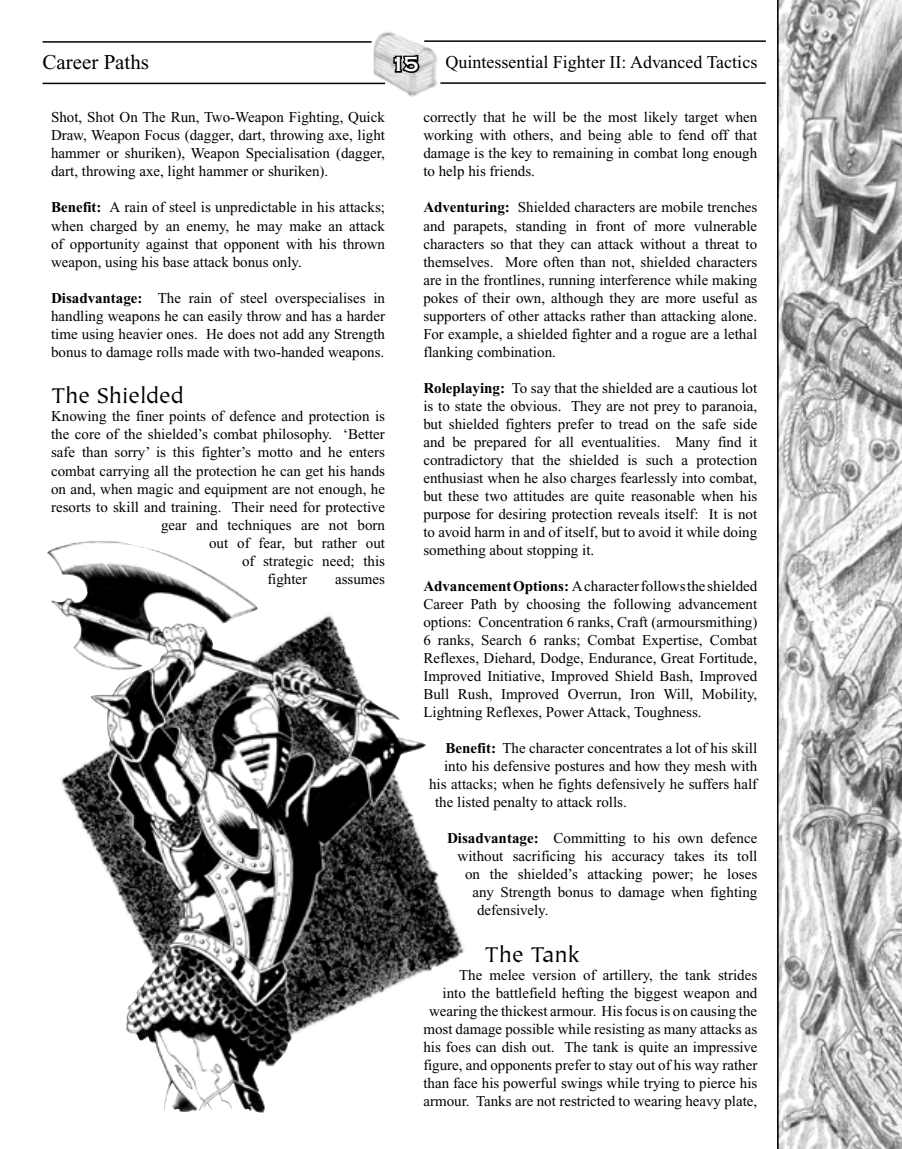
<style>
.page{position:relative;width:902px;height:1149px;background:#fff}
.page>*{position:absolute;margin:0;border:0;box-sizing:border-box;transform-origin:0 0}
.t1{font:24px "Tiepolo";color:#000}
.t2{font:21px "Times New Roman";color:#000}
.t3{font:700 21px "Copperplate Gothic";color:#fff}
.t4{font:18px "Times New Roman";color:#000}
.t5{font:15px/18px "Times New Roman";color:#000;text-align:justify}
.s1{font-weight:700}
</style>
<div class="page">
<img style="left:373px;top:32px;width:64px;height:65px">
<hr style="left:424px;top:40px;width:341px;height:2px;background:#000">
<hr style="left:440px;top:82px;width:325px;height:2px;background:#000">
<hr style="left:43px;top:83px;width:342px;height:1px;background:#000">
<hr style="left:43px;top:41px;width:328px;height:2px;background:#000">
<svg style="left:391px;top:53px;width:31px;height:22px"></svg>
<svg style="left:777px;top:0;width:124px;height:1148px"></svg>
<img style="left:56px;top:541px;width:408px;height:571px">
<h2 class="t2" style="left:43px;top:51px;width:108px">Career Paths</h2>
<h2 class="t3" style="left:390px;top:53px;width:30px">15</h2>
<p class="t4" style="left:445px;top:52px;width:313px">Quintessential Fighter II: Advanced Tactics</p>
<p class="t5" style="left:51px;top:108px;width:335px">Shot, Shot On The Run, Two-Weapon Fighting, Quick Draw, Weapon Focus (dagger, dart, throwing axe, light hammer or shuriken), Weapon Specialisation (dagger, dart, throwing axe, light hammer or shuriken).</p>
<p class="t5" style="left:51px;top:198px;width:335px"><span class="s1">Benefit:</span> A rain of steel is unpredictable in his attacks; when charged by an enemy, he may make an attack of opportunity against that opponent with his thrown weapon, using his base attack bonus only.</p>
<p class="t5" style="left:51px;top:288px;width:335px"><span class="s1">Disadvantage:</span> The rain of steel overspecialises in handling weapons he can easily throw and has a harder time using heavier ones. He does not add any Strength bonus to damage rolls made with two-handed weapons.</p>
<h1 class="t1" style="left:51px;top:383px;width:134px">The Shielded</h1>
<p class="t5" style="left:51px;top:407px;width:335px">Knowing the finer points of defence and protection is</p>
<p class="t5" style="left:51px;top:425px;width:335px">the core of the shielded’s combat philosophy. ‘Better</p>
<p class="t5" style="left:51px;top:443px;width:335px">safe than sorry’ is this fighter’s motto and he enters</p>
<p class="t5" style="left:51px;top:461px;width:335px">combat carrying all the protection he can get his hands</p>
<p class="t5" style="left:51px;top:479px;width:335px">on and, when magic and equipment are not enough, he</p>
<p class="t5" style="left:51px;top:497px;width:335px">resorts to skill and training. Their need for protective</p>
<p class="t5" style="left:161px;top:515px;width:225px">gear and techniques are not born</p>
<p class="t5" style="left:209px;top:533px;width:177px">out of fear, but rather out</p>
<p class="t5" style="left:242px;top:551px;width:144px">of strategic need; this</p>
<p class="t5" style="left:267px;top:569px;width:41px">fighter</p>
<p class="t5" style="left:335px;top:569px;width:51px">assumes</p>
<p class="t5" style="left:423px;top:108px;width:335px">correctly that he will be the most likely target when working with others, and being able to fend off that damage is the key to remaining in combat long enough to help his friends.</p>
<p class="t5" style="left:423px;top:198px;width:335px"><span class="s1">Adventuring:</span> Shielded characters are mobile trenches and parapets, standing in front of more vulnerable characters so that they can attack without a threat to themselves. More often than not, shielded characters are in the frontlines, running interference while making pokes of their own, although they are more useful as supporters of other attacks rather than attacking alone.<br>For example, a shielded fighter and a rogue are a lethal flanking combination.</p>
<p class="t5" style="left:423px;top:378px;width:335px"><span class="s1">Roleplaying:</span> To say that the shielded are a cautious lot is to state the obvious. They are not prey to paranoia, but shielded fighters prefer to tread on the safe side and be prepared for all eventualities. Many find it contradictory that the shielded is such a protection enthusiast when he also charges fearlessly into combat, but these two attitudes are quite reasonable when his purpose for desiring protection reveals itself: It is not to avoid harm in and of itself, but to avoid it while doing something about stopping it.</p>
<p class="t5" style="left:423px;top:576px;width:335px"><span class="s1">Advancement Options:</span> A character follows the shielded Career Path by choosing the following advancement options: Concentration 6 ranks, Craft (armoursmithing)<br>6 ranks, Search 6 ranks; Combat Expertise, Combat Reflexes, Diehard, Dodge, Endurance, Great Fortitude, Improved Initiative, Improved Shield Bash, Improved Bull Rush, Improved Overrun, Iron Will, Mobility, Lightning Reflexes, Power Attack, Toughness.</p>
<p class="t5" style="left:445px;top:738px;width:313px"><span class="s1">Benefit:</span> The character concentrates a lot of his skill</p>
<p class="t5" style="left:444px;top:756px;width:314px">into his defensive postures and how they mesh with</p>
<p class="t5" style="left:429px;top:774px;width:330px">his attacks; when he fights defensively he suffers half</p>
<p class="t5" style="left:435px;top:792px;width:193px">the listed penalty to attack rolls.</p>
<p class="t5" style="left:447px;top:828px;width:312px"><span class="s1">Disadvantage:</span> Committing to his own defence</p>
<p class="t5" style="left:457px;top:846px;width:301px">without sacrificing his accuracy takes its toll</p>
<p class="t5" style="left:465px;top:864px;width:293px">on the shielded’s attacking power; he loses</p>
<p class="t5" style="left:472px;top:882px;width:286px">any Strength bonus to damage when fighting</p>
<p class="t5" style="left:477px;top:900px;width:73px">defensively.</p>
<h1 class="t1" style="left:484px;top:941px;width:97px">The Tank</h1>
<p class="t5" style="left:423px;top:965px;width:335px;text-align:right">The melee version of artillery, the tank strides<br>into the battlefield hefting the biggest weapon and wearing the thickest armour. His focus is on causing the most damage possible while resisting as many attacks as his foes can dish out. The tank is quite an impressive figure, and opponents prefer to stay out of his way rather than face his powerful swings while trying to pierce his armour. Tanks are not restricted to wearing heavy plate,</p>
</div>
